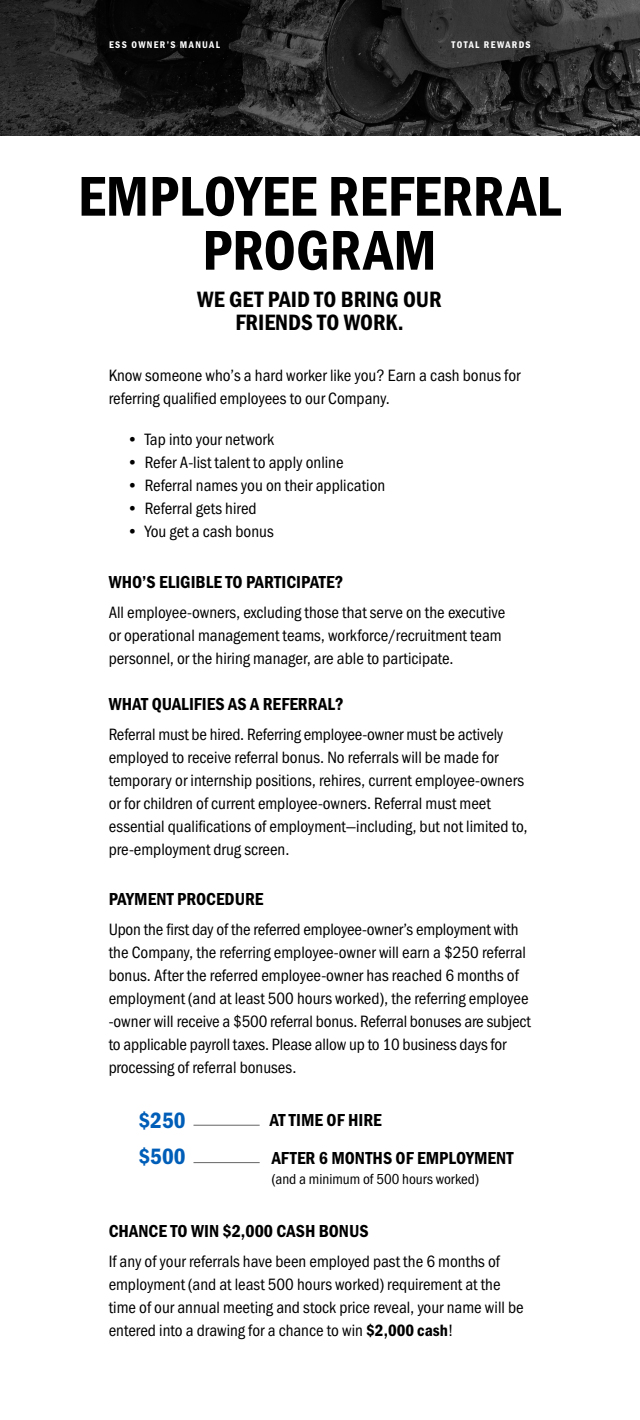
<style>
.page{position:relative;width:640px;height:1420px;background:#fff}
.page>*{position:absolute;margin:0;border:0;box-sizing:border-box;transform-origin:0 0}
.Headline{font:58px/54px "Franklin Gothic URW Con Dem";color:#000;text-align:center}
.Subhead_2{font:23px/23px "Franklin Gothic URW Con Dem";color:#000;text-align:center}
.Subhead_2-2{font:23px "Franklin Gothic URW Con Dem";color:#005eb8}
.Subhead_3{font:18px "Franklin Gothic URW Con Dem";color:#000}
.Body_Copy_-_Intro__L{font:17px/23px "Franklin Gothic URW Cond";color:#000}
.Body_Copy_-_Standard{font:15px "Franklin Gothic URW Cond";color:#000}
.Subhead_6{font:10px "Franklin Gothic URW Con Dem";letter-spacing:.13em;color:#fff}
.s1{font-family:"Franklin Gothic URW Con Dem"}
</style>
<div class="page">
<img style="left:0;top:0;width:640px;height:136px">
<hr style="left:193px;top:1125px;width:67px;height:1px;background:#646464">
<hr style="left:193px;top:1162px;width:67px;height:1px;background:#646464">
<p class="Subhead_6" style="left:109px;top:38px;width:112px">ESS OWNER’S MANUAL</p>
<p class="Subhead_6" style="left:451px;top:38px;width:81px">TOTAL REWARDS</p>
<p class="Headline" style="left:78px;top:167px;width:485px">EMPLOYEE REFERRAL<br>PROGRAM</p>
<p class="Subhead_2" style="left:197px;top:287px;width:246px">WE GET PAID TO BRING OUR<br>FRIENDS TO WORK.</p>
<p class="Body_Copy_-_Intro__L" style="left:109px;top:363px;width:413px">Know someone who’s a hard worker like you? Earn a cash bonus for referring qualified employees to our Company.</p>
<p class="Body_Copy_-_Intro__L" style="left:127px;top:426px;width:149px">• Tap into your network</p>
<p class="Body_Copy_-_Intro__L" style="left:127px;top:449px;width:218px">• Refer A-list talent to apply online</p>
<p class="Body_Copy_-_Intro__L" style="left:127px;top:472px;width:260px">• Referral names you on their application</p>
<p class="Body_Copy_-_Intro__L" style="left:127px;top:495px;width:132px">• Referral gets hired</p>
<p class="Body_Copy_-_Intro__L" style="left:127px;top:518px;width:149px">• You get a cash bonus</p>
<p class="Subhead_3" style="left:109px;top:570px;width:236px">WHO’S ELIGIBLE TO PARTICIPATE?</p>
<p class="Body_Copy_-_Intro__L" style="left:109px;top:599px;width:398px">All employee-owners, excluding those that serve on the executive or operational management teams, workforce/recruitment team personnel, or the hiring manager, are able to participate.</p>
<p class="Subhead_3" style="left:109px;top:692px;width:237px">WHAT QUALIFIES AS A REFERRAL?</p>
<p class="Body_Copy_-_Intro__L" style="left:109px;top:721px;width:420px">Referral must be hired. Referring employee-owner must be actively employed to receive referral bonus. No referrals will be made for temporary or internship positions, rehires, current employee-owners or for children of current employee-owners. Referral must meet essential qualifications of employment—including, but not limited to, pre-employment drug screen.</p>
<p class="Subhead_3" style="left:109px;top:887px;width:156px">PAYMENT PROCEDURE</p>
<p class="Body_Copy_-_Intro__L" style="left:109px;top:916px;width:421px">Upon the first day of the referred employee-owner’s employment with the Company, the referring employee-owner will earn a $250 referral bonus. After the referred employee-owner has reached 6 months of employment (and at least 500 hours worked), the referring employee</p>
<p class="Body_Copy_-_Intro__L" style="left:109px;top:1008px;width:424px">-owner will receive a $500 referral bonus. Referral bonuses are subject to applicable payroll taxes. Please allow up to 10 business days for processing of referral bonuses.</p>
<p class="Subhead_2-2" style="left:138px;top:1105px;width:49px">$250</p>
<p class="Subhead_2-2" style="left:138px;top:1141px;width:49px">$500</p>
<p class="Subhead_3" style="left:270px;top:1108px;width:114px">AT TIME OF HIRE</p>
<p class="Subhead_3" style="left:272px;top:1146px;width:243px">AFTER 6 MONTHS OF EMPLOYMENT</p>
<p class="Body_Copy_-_Standard" style="left:272px;top:1169px;width:209px">(and a minimum of 500 hours worked)</p>
<p class="Subhead_3" style="left:109px;top:1219px;width:262px">CHANCE TO WIN $2,000 CASH BONUS</p>
<p class="Body_Copy_-_Intro__L" style="left:109px;top:1248px;width:417px">If any of your referrals have been employed past the 6 months of employment (and at least 500 hours worked) requirement at the time of our annual meeting and stock price reveal, your name will be entered into a drawing for a chance to win <span class="s1">$2,000 cash</span>!</p>
</div>
